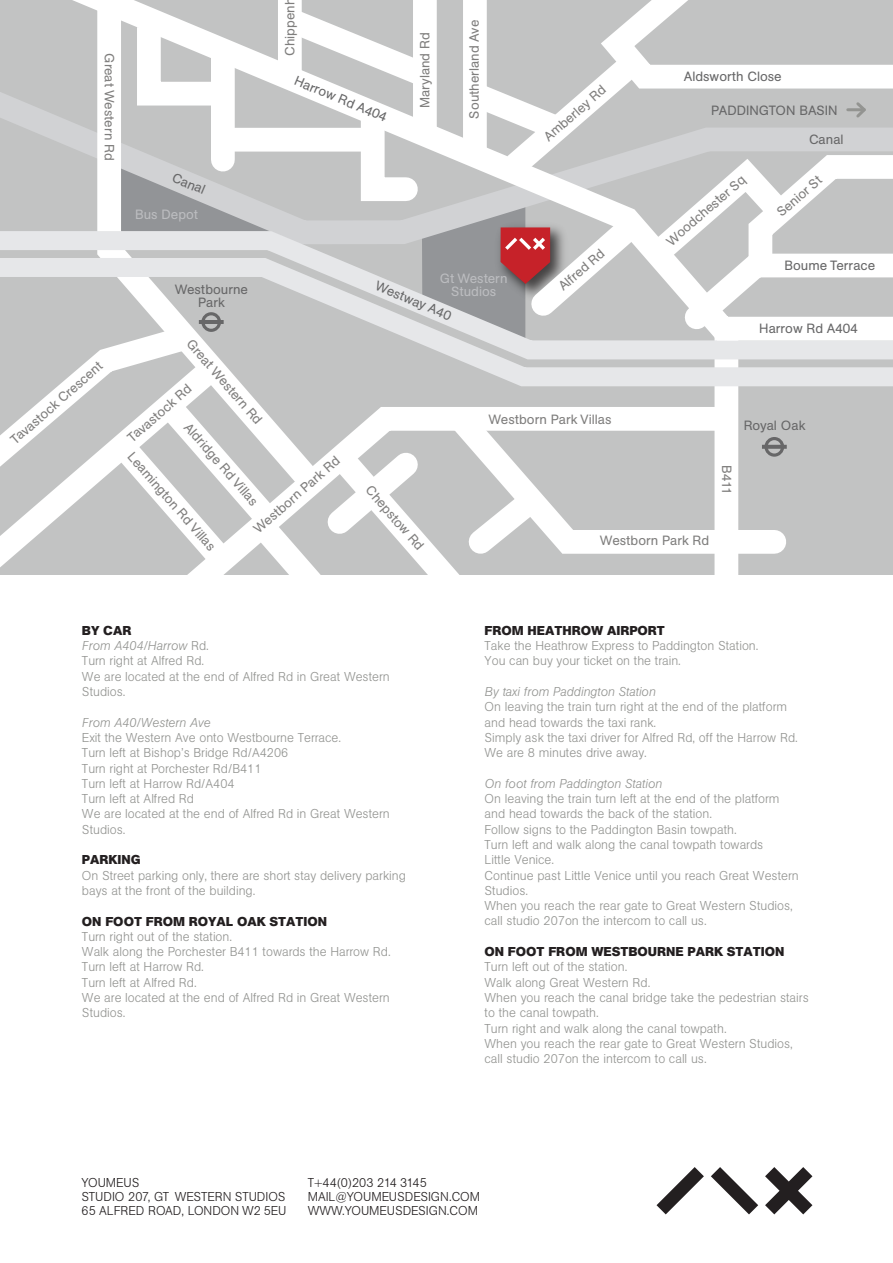
<style>
.page{position:relative;width:893px;height:1263px;background:#fff}
.page>*{position:absolute;margin:0;border:0;box-sizing:border-box;transform-origin:0 0}
.t1{font:13.35px "AG Book BQ";color:#7f7e7d}
.t2{font:13.35px/13.4px "AG Book BQ";color:#676768;text-align:center}
.t3{font:13.35px/13.4px "AG Book BQ";color:#bcbdc0;text-align:center}
.t4{font:300 12.75px/15.3px "AG Book BQ";color:#939491}
.t5{font:300 12.75px/14.2px "AG Book BQ";color:#231f20}
.t6{font:700 12.75px "AG Book BQ";color:#231f20}
.t7{font:italic 300 12.75px "AG Book BQ";color:#939491}
.s1{font-weight:700;color:#231f20}
.s2{font-style:italic}
</style>
<div class="page">
<div style="left:0;top:0;width:893px;height:574px;background:#c2c3c3"></div>
<div style="left:481px;top:369px;width:412px;height:18px;background:#e6e7e9"></div>
<svg style="left:440px;top:352px;width:453px;height:17px"></svg>
<svg style="left:47px;top:352px;width:184px;height:43px"></svg>
<svg style="left:0;top:0;width:893px;height:352px"></svg>
<svg style="left:0;top:395px;width:739px;height:179px"></svg>
<svg style="left:563px;top:385px;width:235px;height:181px"></svg>
<svg style="left:89px;top:372px;width:474px;height:202px"></svg>
<svg style="left:109px;top:0;width:784px;height:351px"></svg>
<svg style="left:656px;top:1167px;width:48px;height:47px"></svg>
<svg style="left:711px;top:1167px;width:47px;height:47px"></svg>
<svg style="left:765px;top:1167px;width:47px;height:47px"></svg>
<p class="t1" style="left:117px;top:53px;width:109px;rotate:90deg">Great Western Rd</p>
<p class="t1" style="left:7px;top:435px;width:119px;rotate:-41deg">Tavastock Crescent</p>
<p class="t1" style="left:282px;top:56px;width:59px;rotate:-90deg">Chippenh</p>
<p class="t2" style="left:298px;top:74px;width:100px;rotate:23deg">Harrow Rd A404</p>
<p class="t1" style="left:417px;top:108px;width:77px;rotate:-90deg">Maryland Rd</p>
<p class="t1" style="left:467px;top:119px;width:100px;rotate:-90deg">Southerland Ave</p>
<p class="t1" style="left:541px;top:133px;width:79px;rotate:-41deg">Amberley Rd</p>
<p class="t2" style="left:684px;top:70px;width:99px">Aldsworth Close</p>
<p class="t2" style="left:711px;top:104px;width:128px">PADDINGTON BASIN</p>
<p class="t2" style="left:809px;top:133px;width:36px">Canal</p>
<p class="t2" style="left:176px;top:171px;width:36px;rotate:23deg">Canal</p>
<p class="t3" style="left:135px;top:207px;width:65px">Bus Depot</p>
<p class="t2" style="left:175px;top:283px;width:75px">Westbourne<br>Park</p>
<p class="t1" style="left:195px;top:336px;width:109px;rotate:49deg">Great Western Rd</p>
<p class="t1" style="left:193px;top:420px;width:106px;rotate:49deg">Aldridge Rd Villas</p>
<p class="t1" style="left:124px;top:433px;width:81px;rotate:-41deg">Tavastock Rd</p>
<p class="t1" style="left:136px;top:449px;width:127px;rotate:49deg">Leamington Rd Villas</p>
<p class="t1" style="left:251px;top:525px;width:111px;rotate:-41deg">Westborn Park Rd</p>
<p class="t3" style="left:440px;top:272px;width:69px">Gt Western<br>Studios</p>
<p class="t2" style="left:379px;top:279px;width:82px;rotate:23deg">Westway A40</p>
<p class="t1" style="left:555px;top:282px;width:58px;rotate:-41deg">Alfred Rd</p>
<p class="t1" style="left:489px;top:412px;width:124px">Westborn Park Villas</p>
<p class="t1" style="left:663px;top:237px;width:101px;rotate:-41deg">Woodchester Sq</p>
<p class="t1" style="left:774px;top:208px;width:56px;rotate:-41deg">Senior St</p>
<p class="t2" style="left:784px;top:258px;width:92px">Boume Terrace</p>
<p class="t2" style="left:759px;top:322px;width:100px">Harrow Rd A404</p>
<p class="t2" style="left:744px;top:418px;width:63px">Royal Oak</p>
<p class="t1" style="left:374px;top:482px;width:82px;rotate:49deg">Chepstow Rd</p>
<p class="t1" style="left:734px;top:465px;width:30px;rotate:90deg">B411</p>
<p class="t1" style="left:600px;top:533px;width:111px">Westborn Park Rd</p>
<p class="t4" style="left:82px;top:623px;width:309px"><span class="s1">BY CAR<br></span><span class="s2">From A404/Harrow</span> Rd.<br>Turn right at Alfred Rd.<br>We are located at the end of Alfred Rd in Great Western<br>Studios.</p>
<p class="t7" style="left:82px;top:715px;width:130px">From A40/Western Ave</p>
<p class="t4" style="left:82px;top:730px;width:309px">Exit the Western Ave onto Westbourne Terrace.<br>Turn left at Bishop’s Bridge Rd/A4206<br>Turn right at Porchester Rd/B411<br>Turn left at Harrow Rd/A404<br>Turn left at Alfred Rd<br>We are located at the end of Alfred Rd in Great Western<br>Studios.</p>
<p class="t6" style="left:82px;top:852px;width:60px">PARKING</p>
<p class="t4" style="left:82px;top:868px;width:325px">On Street parking only, there are short stay delivery parking bays at the front of the building.</p>
<p class="t6" style="left:82px;top:913px;width:247px">ON FOOT FROM ROYAL OAK STATION</p>
<p class="t4" style="left:82px;top:929px;width:310px">Turn right out of the station.<br>Walk along the Porchester B411 towards the Harrow Rd.<br>Turn left at Harrow Rd.<br>Turn left at Alfred Rd.<br>We are located at the end of Alfred Rd in Great Western<br>Studios.</p>
<p class="t6" style="left:485px;top:623px;width:182px">FROM HEATHROW AIRPORT</p>
<p class="t4" style="left:485px;top:638px;width:275px">Take the Heathrow Express to Paddington Station.<br>You can buy your ticket on the train.</p>
<p class="t7" style="left:485px;top:684px;width:173px">By taxi from Paddington Station</p>
<p class="t4" style="left:485px;top:699px;width:315px">On leaving the train turn right at the end of the platform and head towards the taxi rank.<br>Simply ask the taxi driver for Alfred Rd, off the Harrow Rd.<br>We are 8 minutes drive away.</p>
<p class="t7" style="left:485px;top:776px;width:179px">On foot from Paddington Station</p>
<p class="t4" style="left:485px;top:791px;width:316px">On leaving the train turn left at the end of the platform and head towards the back of the station.<br>Follow signs to the Paddington Basin towpath.<br>Turn left and walk along the canal towpath towards<br>Little Venice.<br>Continue past Little Venice until you reach Great Western Studios.<br>When you reach the rear gate to Great Western Studios, call studio 207on the intercom to call us.</p>
<p class="t6" style="left:485px;top:944px;width:301px">ON FOOT FROM WESTBOURNE PARK STATION</p>
<p class="t4" style="left:485px;top:959px;width:326px">Turn left out of the station.<br>Walk along Great Western Rd.<br>When you reach the canal bridge take the pedestrian stairs to the canal towpath.<br>Turn right and walk along the canal towpath.<br>When you reach the rear gate to Great Western Studios, call studio 207on the intercom to call us.</p>
<p class="t5" style="left:82px;top:1175px;width:206px">YOUMEUS<br>STUDIO 207, GT WESTERN STUDIOS<br>65 ALFRED ROAD, LONDON W2 5EU</p>
<p class="t5" style="left:308px;top:1175px;width:174px">T+44(0)203 214 3145<br>MAIL@YOUMEUSDESIGN.COM<br>WWW.YOUMEUSDESIGN.COM</p>
</div>
